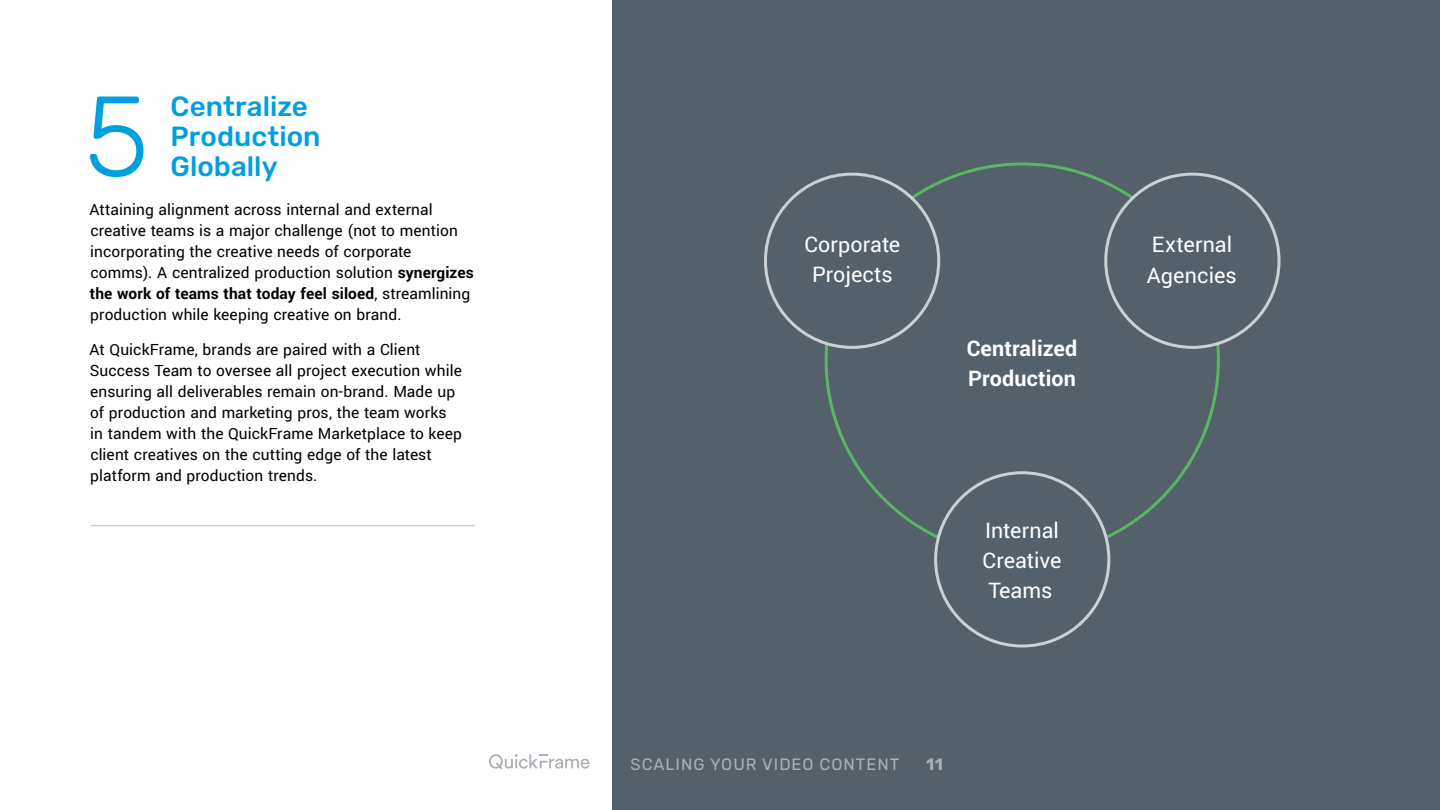
<style>
.page{position:relative;width:1440px;height:810px;background:#fff}
.page>*{position:absolute;margin:0;border:0;box-sizing:border-box;transform-origin:0 0}
.t1{font:300 113.48px "Rubik";color:#009fdf}
.t2{font:500 27.75px/30px "Rubik";color:#009fdf}
.t3{font:23.92px/30.2px "Yantramanav";color:#fff;text-align:justify}
.t4{font:700 23.92px/30.2px "Yantramanav";letter-spacing:.005em;color:#fff}
.t5{font:17.25px/21px "Yantramanav";letter-spacing:.005em;color:#000}
.t6{font:16.42px "Rubik";letter-spacing:.06em;color:#aab0b5}
.t7{font:700 16.42px "Rubik";color:#aab0b5}
.s1{font-weight:700}
</style>
<div class="page">
<div style="left:612px;top:0;width:828px;height:810px;background:#54616b"></div>
<div style="left:826px;top:164px;width:392px;height:392px;background:#54616b;border-radius:50%"></div>
<div style="left:765px;top:174px;width:174px;height:173px;background:#54616b;border-radius:50%"></div>
<div style="left:936px;top:473px;width:173px;height:173px;background:#54616b;border-radius:50%"></div>
<div style="left:1106px;top:174px;width:173px;height:173px;background:#54616b;border-radius:50%"></div>
<svg style="left:489px;top:754px;width:100px;height:15px"></svg>
<hr style="left:91px;top:525px;width:383px;height:1px;background:#cbd0d3">
<h1 class="t1" style="left:84px;top:70px;width:66px">5</h1>
<h2 class="t2" style="left:170px;top:91px;width:152px">Centralize<br>Production<br>Globally</h2>
<p class="t5" style="left:90px;top:199px;width:386px">Attaining alignment across internal and external creative teams is a major challenge (not to mention incorporating the creative needs of corporate comms). A centralized production solution <span class="s1">synergizes the work of teams that today feel siloed</span>, streamlining production while keeping creative on brand.</p>
<p class="t5" style="left:90px;top:340px;width:374px">At QuickFrame, brands are paired with a Client Success Team to oversee all project execution while ensuring all deliverables remain on-brand. Made up of production and marketing pros, the team works in tandem with the QuickFrame Marketplace to keep client creatives on the cutting edge of the latest platform and production trends.</p>
<h3 class="t3" style="left:804px;top:230px;width:97px;text-align:center">Corporate<br>Projects</h3>
<h3 class="t4" style="left:967px;top:334px;width:112px">Centralized<br>Production</h3>
<h3 class="t3" style="left:983px;top:516px;width:80px">Internal Creative Teams</h3>
<p class="t6" style="left:630px;top:754px;width:270px">SCALING YOUR VIDEO CONTENT</p>
<p class="t7" style="left:926px;top:754px;width:18px">11</p>
<h3 class="t3" style="left:1147px;top:230px;width:91px">External<br>Agencies</h3>
</div>
